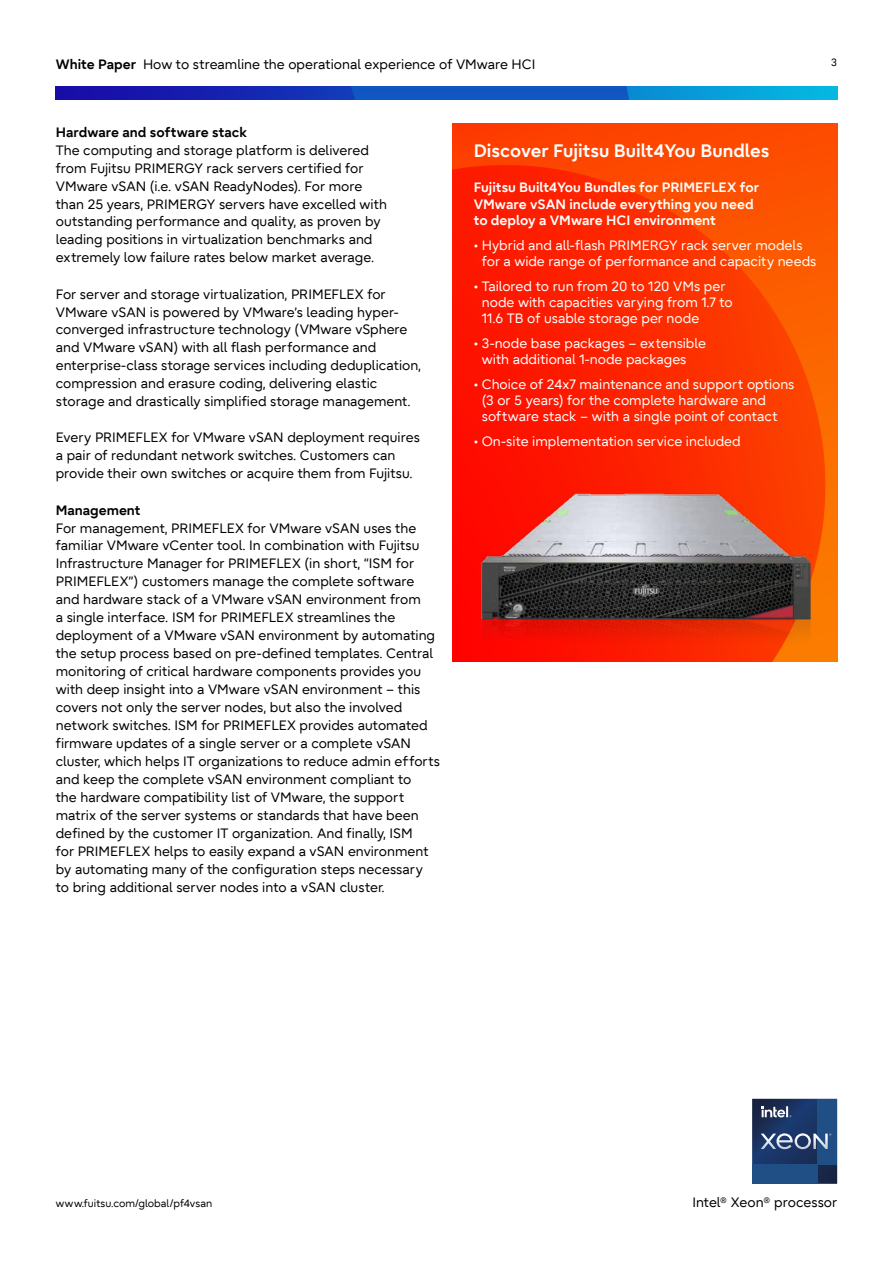
<style>
.page{position:relative;width:893px;height:1263px;background:#fff}
.page>*{position:absolute;margin:0;border:0;box-sizing:border-box;transform-origin:0 0}
.t1{font:700 18px "Fujitsu Infinity Pro";color:#fff}
.t2{font:13.5px/18px "Fujitsu Infinity Pro";color:#000}
.t3{font:13.5px/16.2px "Fujitsu Infinity Pro";color:#fff}
.t4{font:700 13.5px/16.2px "Fujitsu Infinity Pro";color:#fff}
.t5{font:700 13.5px "Fujitsu Infinity Pro";color:#000}
.t6{font:10.5px "Fujitsu Infinity Pro";color:#000}
.s1{font-weight:700}
</style>
<div class="page">
<img style="left:453px;top:123px;width:384px;height:538px">
<img style="left:461px;top:483px;width:362px;height:178px">
<img style="left:56px;top:86px;width:781px;height:13px">
<svg style="left:752px;top:1099px;width:85px;height:85px;background:#2b4a77"></svg>
<p class="t2" style="left:56px;top:55px;width:481px"><span class="s1">White Paper</span> How to streamline the operational experience of VMware HCI</p>
<p class="t6" style="left:831px;top:56px;width:7px">3</p>
<p class="t5" style="left:56px;top:123px;width:193px">Hardware and software stack</p>
<p class="t2" style="left:56px;top:141px;width:333px">The computing and storage platform is delivered from Fujitsu PRIMERGY rack servers certified for VMware vSAN (i.e. vSAN ReadyNodes). For more than 25 years, PRIMERGY servers have excelled with outstanding performance and quality, as proven by leading positions in virtualization benchmarks and extremely low failure rates below market average.</p>
<p class="t2" style="left:56px;top:285px;width:367px">For server and storage virtualization, PRIMEFLEX for VMware vSAN is powered by VMware’s leading hyper&shy;converged infrastructure technology (VMware vSphere and VMware vSAN) with all flash performance and enterprise-class storage services including deduplication, compression and erasure coding, delivering elastic storage and drastically simplified storage management.</p>
<p class="t2" style="left:56px;top:429px;width:366px">Every PRIMEFLEX for VMware vSAN deployment requires a pair of redundant network switches. Customers can provide their own switches or acquire them from Fujitsu.</p>
<p class="t5" style="left:56px;top:501px;width:86px">Management</p>
<p class="t2" style="left:56px;top:519px;width:386px">For management, PRIMEFLEX for VMware vSAN uses the familiar VMware vCenter tool. In combination with Fujitsu Infrastructure Manager for PRIMEFLEX (in short, “ISM for PRIMEFLEX”) customers manage the complete software and hardware stack of a VMware vSAN environment from<br>a single interface. ISM for PRIMEFLEX streamlines the deployment of a VMware vSAN environment by automating the setup process based on pre-defined templates. Central monitoring of critical hardware components provides you with deep insight into a VMware vSAN environment – this covers not only the server nodes, but also the involved network switches. ISM for PRIMEFLEX provides automated firmware updates of a single server or a complete vSAN cluster, which helps IT organizations to reduce admin ef forts and keep the complete vSAN environment compliant to<br>the hardware compatibility list of VMware, the support matrix of the server systems or standards that have been defined by the customer IT organization. And finally, ISM<br>for PRIMEFLEX helps to easily expand a vSAN environment by automating many of the configuration steps necessary<br>to bring additional server nodes into a vSAN cluster.</p>
<h1 class="t1" style="left:474px;top:139px;width:297px">Discover Fujitsu Built4You Bundles</h1>
<p class="t4" style="left:474px;top:180px;width:287px">Fujitsu Built4You Bundles for PRIMEFLEX for<br>VMware vSAN include everything you need to deploy a VMware HCI environment</p>
<p class="t3" style="left:482px;top:237px;width:336px;text-indent:-8px">• Hybrid and all-flash PRIMERGY rack server models for a wide range of performance and capacity needs</p>
<p class="t3" style="left:482px;top:278px;width:253px;text-indent:-8px">• Tailored to run from 20 to 120 VMs per node with capacities varying from 1.7 to<br>11.6 TB of usable storage per node</p>
<p class="t3" style="left:482px;top:335px;width:226px;text-indent:-8px">• 3-node base packages – extensible with additional 1-node packages</p>
<p class="t3" style="left:482px;top:376px;width:314px;text-indent:-8px">• Choice of 24x7 maintenance and support options (3 or 5 years) for the complete hardware and software stack – with a single point of contact</p>
<p class="t3" style="left:474px;top:433px;width:269px">• On-site implementation service included</p>
<p class="t6" style="left:56px;top:1197px;width:158px">www.fuitsu.com/global/pf4vsan</p>
<p class="t2" style="left:692px;top:1193px;width:146px">Intel<sup>®</sup> Xeon<sup>®</sup> processor</p>
</div>
